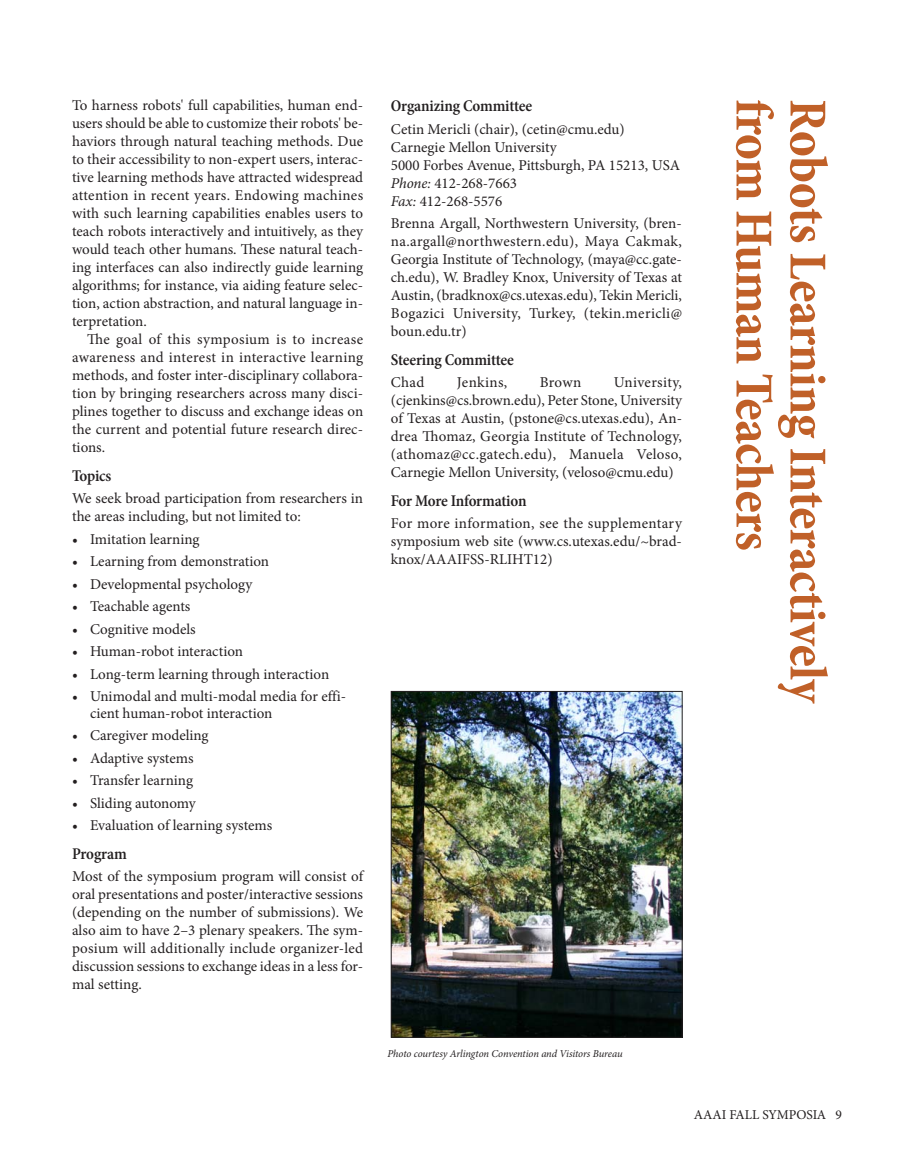
<style>
.page{position:relative;width:905px;height:1175px;background:#fff}
.page>*{position:absolute;margin:0;border:0;box-sizing:border-box;transform-origin:0 0}
.t1{font:700 condensed 54px "Minion Pro";letter-spacing:-.015em;color:#c06028}
.t2{font:600 condensed 16.5px "Minion Pro";letter-spacing:-.01em;color:#231f20}
.t3{font:15px/18px "Minion Pro";color:#231f20;text-align:justify}
.t4{font:15px "Minion Pro";letter-spacing:.025em;color:#231f20}
.t5{font:13.5px "Minion Pro";color:#231f20}
.t6{font:italic 10.5px "Minion Pro";letter-spacing:-.01em;color:#231f20}
.s1{font-style:italic}
</style>
<div class="page">
<img style="left:393px;top:693px;width:287px;height:342px">
<div style="left:391px;top:691px;width:291px;height:346px;border:1px solid #231f20"></div>
<p class="t3" style="left:72px;top:97px;width:293px">To harness robots' full capabilities, human end&shy;users should be able to customize their robots' be&shy;haviors through natural teaching methods. Due to their accessibility to non-expert users, interac&shy;tive learning methods have attracted widespread attention in recent years. Endowing machines with such learning capabilities enables users to teach robots interactively and intuitively, as they would teach other humans. These natural teach&shy;ing interfaces can also indirectly guide learning algorithms; for instance, via aiding feature selec&shy;tion, action abstraction, and natural language in&shy;terpretation.</p>
<p class="t3" style="left:72px;top:331px;width:293px;text-indent:15px">The goal of this symposium is to increase awareness and interest in interactive learning methods, and foster inter-disciplinary collabora&shy;tion by bringing researchers across many disci&shy;plines together to discuss and exchange ideas on the current and potential future research direc&shy;tions.</p>
<p class="t2" style="left:72px;top:465px;width:41px">Topics</p>
<p class="t3" style="left:72px;top:490px;width:293px">We seek broad participation from researchers in the areas including, but not limited to:</p>
<p class="t3" style="left:72px;top:531px;width:129px">• Imitation learning</p>
<p class="t3" style="left:72px;top:553px;width:198px">• Learning from demonstration</p>
<p class="t3" style="left:72px;top:576px;width:182px">• Developmental psychology</p>
<p class="t3" style="left:72px;top:598px;width:120px">• Teachable agents</p>
<p class="t3" style="left:72px;top:621px;width:125px">• Cognitive models</p>
<p class="t3" style="left:72px;top:643px;width:172px">• Human-robot interaction</p>
<p class="t3" style="left:72px;top:666px;width:259px">• Long-term learning through interaction</p>
<p class="t3" style="left:90px;top:689px;width:258px;line-height:16.5px;text-indent:-18px">• Unimodal and multi-modal media for effi&shy;cient human-robot interaction</p>
<p class="t3" style="left:72px;top:727px;width:138px">• Caregiver modeling</p>
<p class="t3" style="left:72px;top:750px;width:123px">• Adaptive systems</p>
<p class="t3" style="left:72px;top:772px;width:122px">• Transfer learning</p>
<p class="t3" style="left:72px;top:795px;width:125px">• Sliding autonomy</p>
<p class="t3" style="left:72px;top:817px;width:202px">• Evaluation of learning systems</p>
<p class="t2" style="left:72px;top:843px;width:56px">Program</p>
<p class="t3" style="left:72px;top:868px;width:293px">Most of the symposium program will consist of oral presentations and poster/interactive sessions (depending on the number of submissions). We also aim to have 2–3 plenary speakers. The sym&shy;posium will additionally include organizer-led discussion sessions to exchange ideas in a less for&shy;mal setting.</p>
<p class="t2" style="left:391px;top:96px;width:143px">Organizing Committee</p>
<p class="t3" style="left:391px;top:121px;width:291px;text-align:left">Cetin Mericli (chair), (cetin@cmu.edu)<br>Carnegie Mellon University<br>5000 Forbes Avenue, Pittsburgh, PA 15213, USA<br><span class="s1">Phone:</span> 412-268-7663<br><span class="s1">Fax:</span> 412-268-5576</p>
<p class="t3" style="left:391px;top:215px;width:293px">Brenna Argall, Northwestern University, (bren&shy;na.argall@northwestern.edu), Maya Cakmak, Georgia Institute of Technology, (maya@cc.gate&shy;ch.edu), W. Bradley Knox, University of Texas at Austin, (bradknox@cs.utexas.edu), Tekin Mericli, Bogazici University, Turkey, (tekin.mericli@ boun.edu.tr)</p>
<p class="t2" style="left:391px;top:349px;width:124px">Steering Committee</p>
<p class="t3" style="left:391px;top:374px;width:35px">Chad</p>
<p class="t4" style="left:457px;top:376px;width:52px">Jenkins,</p>
<p class="t3" style="left:540px;top:374px;width:43px">Brown</p>
<p class="t3" style="left:391px;top:374px;width:293px;text-indent:223px">University, (cjenkins@cs.brown.edu), Peter Stone, University of Texas at Austin, (pstone@cs.utexas.edu), An&shy;drea Thomaz, Georgia Institute of Technology, (athomaz@cc.gatech.edu), Manuela Veloso, Carnegie Mellon University, (veloso@cmu.edu)</p>
<p class="t2" style="left:391px;top:490px;width:137px">For More Information</p>
<p class="t3" style="left:391px;top:515px;width:292px">For more information, see the supplementary symposium web site (www.cs.utexas.edu/~brad&shy;knox/AAAIFSS-RLIHT12)</p>
<h1 class="t1" style="left:775px;top:99px;width:453px;rotate:90deg">from Human Teachers</h1>
<h1 class="t1" style="left:829px;top:99px;width:606px;rotate:90deg">Robots Learning Interactively</h1>
<p class="t6" style="left:387px;top:1048px;width:237px">Photo courtesy Arlington Convention and Visitors Bureau</p>
<p class="t5" style="left:693px;top:1108px;width:150px">AAAI FALL SYMPOSIA 9</p>
</div>
